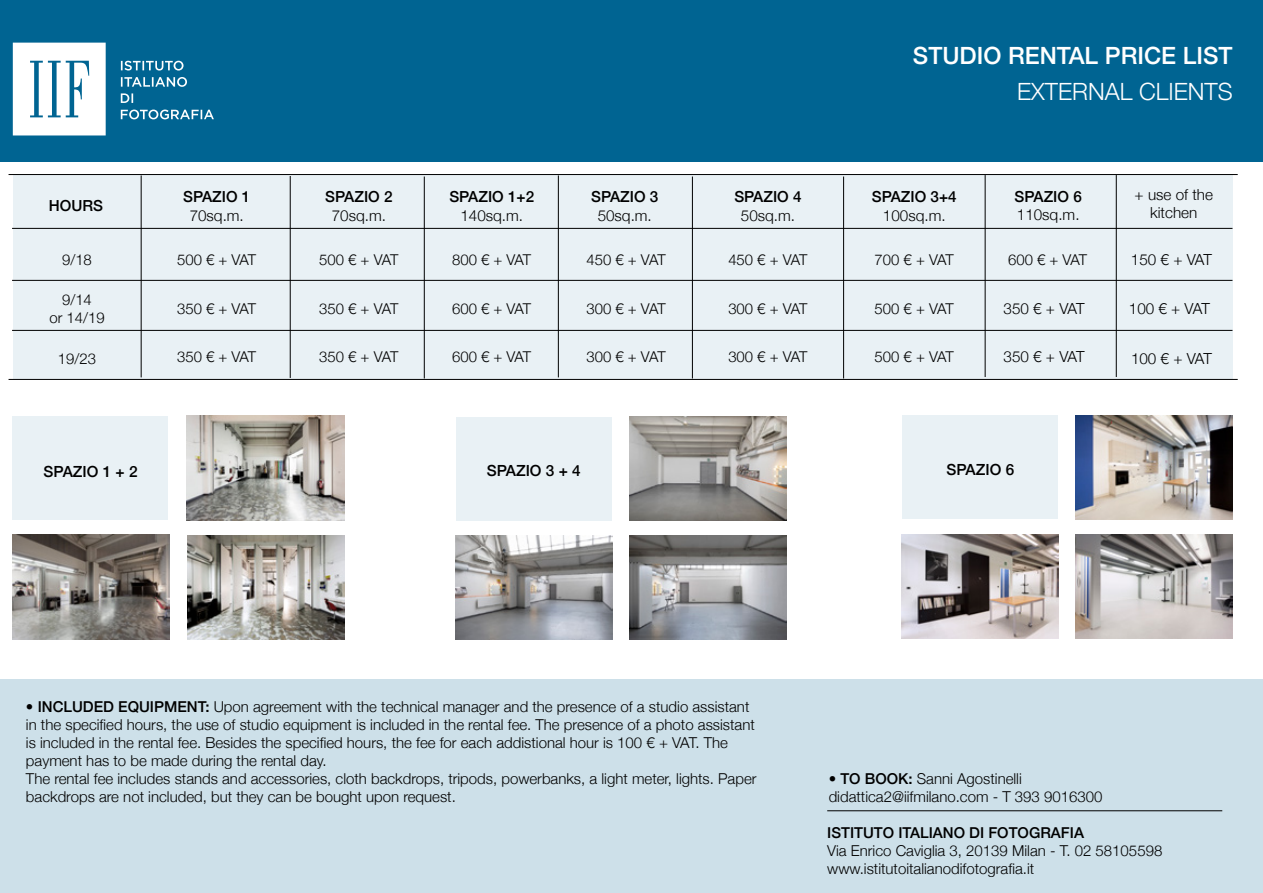
<style>
.page{position:relative;width:1263px;height:893px;background:#fff}
.page>*{position:absolute;margin:0;border:0;box-sizing:border-box;transform-origin:0 0}
.t1{font:500 23.7px "Helvetica Neue";color:#fff}
.t2{font:300 23.7px "Helvetica Neue";color:#fff}
.t3{font:300 15.3px/18.3px "Helvetica Neue";color:#000;text-align:center}
.t4{font:500 15.3px "Helvetica Neue";color:#000}
.t5{font:300 15px/18px "Helvetica Neue";color:#000}
.t6{font:500 15px "Helvetica Neue";color:#000}
.t7{font:300 14.85px/17.9px "Helvetica Neue";color:#000;text-align:center}
.s1{font-weight:500}
</style>
<div class="page">
<div style="left:13px;top:175px;width:1219px;height:204px;background:#e9f1f5"></div>
<div style="left:0;top:679px;width:1263px;height:214px;background:#cde0e9"></div>
<hr style="left:9px;top:174px;width:1229px;height:1px;background:#000">
<hr style="left:12px;top:228px;width:1220px;height:1px;background:#000">
<hr style="left:12px;top:280px;width:1220px;height:1px;background:#000">
<hr style="left:12px;top:330px;width:1220px;height:1px;background:#000">
<hr style="left:9px;top:379px;width:1229px;height:1px;background:#000">
<hr style="left:141px;top:175px;width:1px;height:202px;background:#000">
<hr style="left:290px;top:176px;width:1px;height:202px;background:#000">
<hr style="left:424px;top:177px;width:1px;height:201px;background:#000">
<hr style="left:558px;top:175px;width:1px;height:202px;background:#000">
<hr style="left:692px;top:177px;width:1px;height:201px;background:#000">
<hr style="left:843px;top:177px;width:1px;height:201px;background:#000">
<hr style="left:827px;top:810px;width:395px;height:1px;background:#000">
<hr style="left:985px;top:175px;width:1px;height:202px;background:#000">
<hr style="left:1116px;top:175px;width:1px;height:202px;background:#000">
<img style="left:1076px;top:534px;width:156px;height:105px">
<img style="left:1076px;top:415px;width:156px;height:105px">
<img style="left:187px;top:416px;width:158px;height:105px">
<img style="left:188px;top:535px;width:156px;height:104px">
<img style="left:630px;top:416px;width:156px;height:105px">
<img style="left:456px;top:536px;width:156px;height:104px">
<img style="left:630px;top:536px;width:156px;height:104px">
<img style="left:12px;top:535px;width:158px;height:105px">
<img style="left:902px;top:534px;width:156px;height:105px">
<div style="left:12px;top:416px;width:155px;height:104px;background:#e9f1f5"></div>
<div style="left:456px;top:417px;width:155px;height:103px;background:#e9f1f5"></div>
<div style="left:903px;top:416px;width:155px;height:103px;background:#e9f1f5"></div>
<div style="left:0;top:0;width:1263px;height:162px;background:#006492"></div>
<svg style="left:13px;top:43px;width:201px;height:92px"></svg>
<p class="t4" style="left:49px;top:194px;width:56px">HOURS</p>
<p class="t7" style="left:62px;top:249px;width:31px">9/18</p>
<p class="t4" style="left:183px;top:185px;width:69px">SPAZIO 1</p>
<p class="t3" style="left:190px;top:205px;width:56px">70sq.m.</p>
<p class="t7" style="left:177px;top:249px;width:81px">500 € + VAT</p>
<p class="t7" style="left:49px;top:289px;width:57px">9/14<br>or 14/19</p>
<p class="t7" style="left:177px;top:298px;width:81px">350 € + VAT</p>
<p class="t7" style="left:177px;top:346px;width:81px">350 € + VAT</p>
<p class="t7" style="left:58px;top:348px;width:40px">19/23</p>
<p class="t4" style="left:325px;top:185px;width:69px">SPAZIO 2</p>
<p class="t3" style="left:332px;top:205px;width:56px">70sq.m.</p>
<p class="t7" style="left:319px;top:249px;width:81px">500 € + VAT</p>
<p class="t7" style="left:319px;top:298px;width:81px">350 € + VAT</p>
<p class="t7" style="left:319px;top:346px;width:81px">350 € + VAT</p>
<p class="t4" style="left:449px;top:185px;width:86px">SPAZIO 1+2</p>
<p class="t3" style="left:460px;top:205px;width:64px">140sq.m.</p>
<p class="t7" style="left:452px;top:249px;width:81px">800 € + VAT</p>
<p class="t7" style="left:452px;top:298px;width:81px">600 € + VAT</p>
<p class="t7" style="left:452px;top:346px;width:81px">600 € + VAT</p>
<p class="t4" style="left:591px;top:185px;width:69px">SPAZIO 3</p>
<p class="t3" style="left:598px;top:205px;width:56px">50sq.m.</p>
<p class="t7" style="left:586px;top:249px;width:81px">450 € + VAT</p>
<p class="t7" style="left:586px;top:298px;width:81px">300 € + VAT</p>
<p class="t7" style="left:586px;top:346px;width:81px">300 € + VAT</p>
<p class="t4" style="left:734px;top:185px;width:69px">SPAZIO 4</p>
<p class="t3" style="left:741px;top:205px;width:56px">50sq.m.</p>
<p class="t7" style="left:728px;top:249px;width:81px">450 € + VAT</p>
<p class="t7" style="left:728px;top:298px;width:81px">300 € + VAT</p>
<p class="t7" style="left:728px;top:346px;width:81px">300 € + VAT</p>
<h1 class="t1" style="left:913px;top:36px;width:321px">STUDIO RENTAL PRICE LIST</h1>
<h1 class="t2" style="left:1017px;top:73px;width:217px">EXTERNAL CLIENTS</h1>
<p class="t4" style="left:872px;top:185px;width:86px">SPAZIO 3+4</p>
<p class="t3" style="left:883px;top:205px;width:64px">100sq.m.</p>
<p class="t7" style="left:875px;top:249px;width:81px">700 € + VAT</p>
<p class="t7" style="left:875px;top:298px;width:81px">500 € + VAT</p>
<p class="t7" style="left:875px;top:346px;width:81px">500 € + VAT</p>
<p class="t4" style="left:1015px;top:184px;width:69px">SPAZIO 6</p>
<p class="t3" style="left:1017px;top:205px;width:64px">110sq.m.</p>
<p class="t3" style="left:1134px;top:184px;width:80px">+ use of the kitchen</p>
<p class="t7" style="left:1008px;top:249px;width:81px">600 € + VAT</p>
<p class="t3" style="left:1131px;top:249px;width:82px">150 € + VAT</p>
<p class="t3" style="left:1129px;top:298px;width:82px">100 € + VAT</p>
<p class="t3" style="left:1003px;top:346px;width:82px">350 € + VAT</p>
<p class="t3" style="left:1131px;top:348px;width:82px">100 € + VAT</p>
<p class="t3" style="left:1003px;top:298px;width:82px">350 € + VAT</p>
<p class="t4" style="left:44px;top:459px;width:95px">SPAZIO 1 + 2</p>
<p class="t4" style="left:487px;top:458px;width:95px">SPAZIO 3 + 4</p>
<p class="t4" style="left:946px;top:457px;width:69px">SPAZIO 6</p>
<p class="t5" style="left:26px;top:696px;width:732px">• <span class="s1">INCLUDED EQUIPMENT:</span> Upon agreement with the technical manager and the presence of a studio assistant in the specified hours, the use of studio equipment is included in the rental fee. The presence of a photo assistant is included in the rental fee. Besides the specified hours, the fee for each addistional hour is 100 € + VAT. The payment has to be made during the rental day.<br>The rental fee includes stands and accessories, cloth backdrops, tripods, powerbanks, a light meter, lights. Paper backdrops are not included, but they can be bought upon request.</p>
<p class="t5" style="left:829px;top:768px;width:275px">• <span class="s1">TO BOOK:</span> Sanni Agostinelli didattica2@iifmilano.com - T 393 9016300</p>
<p class="t6" style="left:827px;top:820px;width:258px">ISTITUTO ITALIANO DI FOTOGRAFIA</p>
<p class="t5" style="left:827px;top:840px;width:337px">Via Enrico Caviglia 3, 20139 Milan - T. 02 58105598 www.istitutoitalianodifotografia.it</p>
</div>
